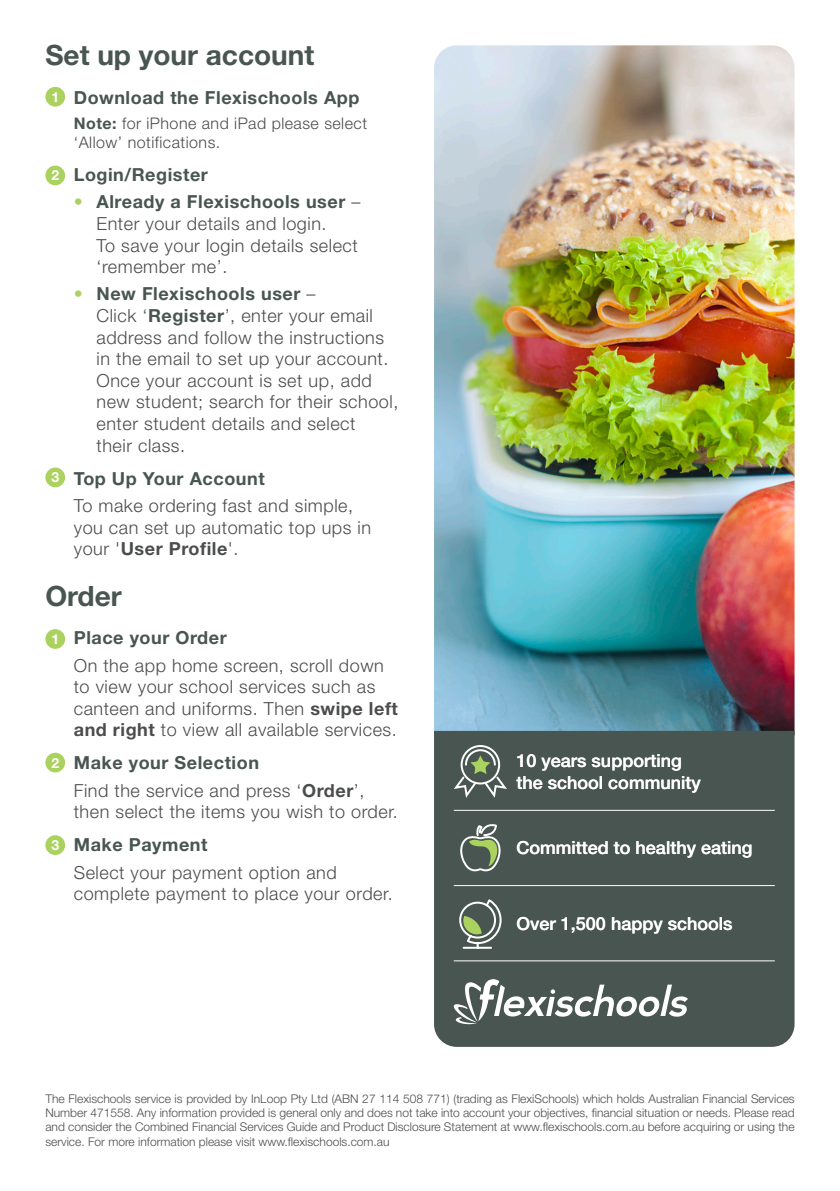
<style>
.page{position:relative;width:840px;height:1191px;background:#fff}
.page>*{position:absolute;margin:0;border:0;box-sizing:border-box;transform-origin:0 0}
.t1{font:700 28px "Helvetica Neue LT Pro";color:#485550}
.t2{font:300 18px/21.6px "Helvetica Neue LT Std";letter-spacing:.03em;color:#4b4c4d}
.t3{font:700 18px "Helvetica Neue LT Pro";letter-spacing:.03em;color:#485550}
.t4{font:500 18px/21.6px "Helvetica Neue LT Std";color:#fff}
.t5{font:300 16px/19.2px "Helvetica Neue LT Std";letter-spacing:.03em;color:#4b4c4d}
.t6{font:700 14px "Helvetica Neue LT Pro";color:#fff}
.t7{font:300 12px/14.4px "Helvetica Neue LT Std";color:#4b4c4d;text-align:justify}
.s1{font-family:"Helvetica Neue LT Pro";font-weight:700;color:#485550}
.s2{color:#abd15e}
.s3{color:#485550}
.s4{font-family:"Helvetica Neue LT Pro";font-weight:700}
</style>
<div class="page">
<img style="left:434px;top:45px;width:360px;height:686px">
<div style="left:45px;top:87px;width:20px;height:20px;background:#abd15e;border-radius:50%"></div>
<div style="left:45px;top:166px;width:20px;height:19px;background:#abd15e;border-radius:50%"></div>
<div style="left:45px;top:467px;width:20px;height:20px;background:#abd15e;border-radius:50%"></div>
<div style="left:434px;top:731px;width:360px;height:315px;background:#485550"></div>
<div style="left:460px;top:745px;width:40px;height:39px;border:2px solid #fff;border-radius:50%"></div>
<svg style="left:451px;top:748px;width:58px;height:52px;background:#6a766c"></svg>
<svg style="left:458px;top:822px;width:43px;height:51px;background:#707e6d"></svg>
<svg style="left:458px;top:897px;width:44px;height:52px;background:#748172"></svg>
<svg style="left:451px;top:979px;width:236px;height:45px"></svg>
<hr style="left:453px;top:810px;width:321px;height:1px;background:#fff">
<hr style="left:453px;top:885px;width:321px;height:1px;background:#fff">
<hr style="left:453px;top:960px;width:321px;height:1px;background:#fff">
<div style="left:45px;top:629px;width:20px;height:20px;background:#abd15e;border-radius:50%"></div>
<div style="left:45px;top:752px;width:20px;height:20px;background:#abd15e;border-radius:50%"></div>
<div style="left:45px;top:835px;width:20px;height:20px;background:#abd15e;border-radius:50%"></div>
<p class="t1" style="left:45px;top:38px;width:270px">Set up your account</p>
<p class="t3" style="left:74px;top:86px;width:287px">Download the Flexischools App</p>
<p class="t5" style="left:74px;top:113px;width:294px"><span class="s1">Note:</span> for iPhone and iPad please select ‘Allow’ notifications.</p>
<p class="t3" style="left:74px;top:163px;width:135px">Login/Register</p>
<p class="t2" style="left:96px;top:191px;width:265px;text-indent:-23px"><span class="s2">•</span> <span class="s1">Already a Flexischools user</span> –<br>Enter your details and login.<br>To save your login details select ‘remember me’.</p>
<p class="t2" style="left:96px;top:283px;width:303px;text-indent:-23px"><span class="s2">•</span> <span class="s1">New Flexischools user</span> –<br>Click <span class="s3">‘</span><span class="s1">Register</span><span class="s3">’</span>, enter your email address and follow the instructions in the email to set up your account.<br>Once your account is set up, add new student; search for their school, enter student details and select<br>their class.</p>
<p class="t3" style="left:74px;top:467px;width:192px">Top Up Your Account</p>
<p class="t2" style="left:74px;top:494px;width:299px">To make ordering fast and simple, you can set up automatic top ups in your '<span class="s4">User Profile</span>'.</p>
<p class="t1" style="left:45px;top:578px;width:78px">Order</p>
<p class="t3" style="left:74px;top:627px;width:154px">Place your Order</p>
<p class="t2" style="left:74px;top:654px;width:325px">On the app home screen, scroll down to view your school services such as canteen and uniforms. Then <span class="s4">swipe left and right</span> to view all available services.</p>
<p class="t3" style="left:74px;top:752px;width:187px">Make your Selection</p>
<p class="t2" style="left:74px;top:779px;width:325px">Find the service and press ‘<span class="s4">Order</span>’, then select the items you wish to order.</p>
<p class="t3" style="left:74px;top:833px;width:135px">Make Payment</p>
<p class="t2" style="left:74px;top:861px;width:320px">Select your payment option and complete payment to place your order.</p>
<p class="t6" style="left:51px;top:88px;width:9px">1</p>
<p class="t6" style="left:51px;top:167px;width:9px">2</p>
<p class="t6" style="left:51px;top:469px;width:9px">3</p>
<p class="t6" style="left:51px;top:630px;width:9px">1</p>
<p class="t6" style="left:51px;top:754px;width:9px">2</p>
<p class="t6" style="left:51px;top:836px;width:9px">3</p>
<p class="t4" style="left:516px;top:749px;width:186px">10 years supporting the school community</p>
<p class="t4" style="left:516px;top:836px;width:237px">Committed to healthy eating</p>
<p class="t4" style="left:516px;top:913px;width:217px">Over 1,500 happy schools</p>
<p class="t7" style="left:45px;top:1091px;width:750px">The Flexischools service is provided by InLoop Pty Ltd (ABN 27 114 508 771) (trading as FlexiSchools) which holds Australian Financial Services Number 471558. Any information provided is general only and does not take into account your objectives, financial situation or needs. Please read and consider the Combined Financial Services Guide and Product Disclosure Statement at www.flexischools.com.au before acquiring or using the service. For more information please visit www.flexischools.com.au</p>
</div>
